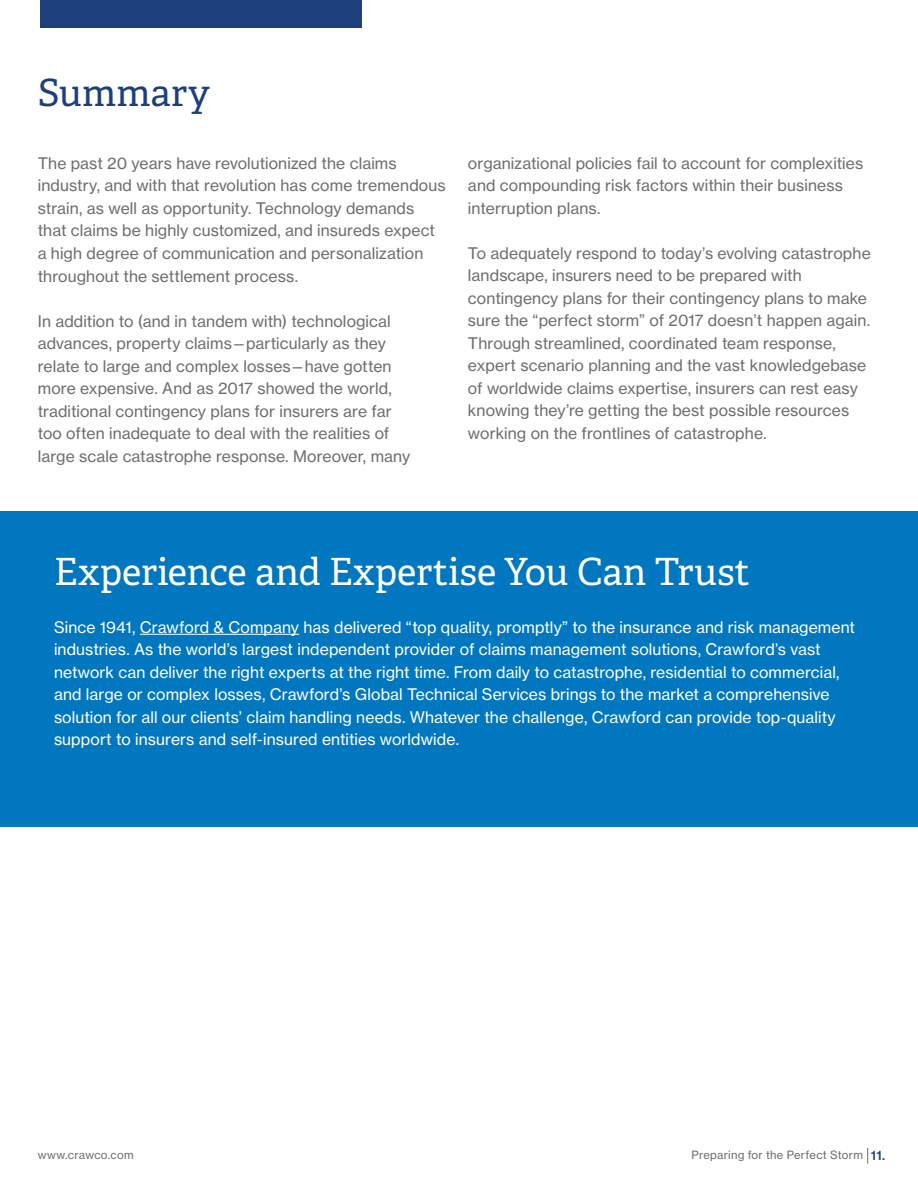
<style>
.page{position:relative;width:918px;height:1188px;background:#fff}
.page>*{position:absolute;margin:0;border:0;box-sizing:border-box;transform-origin:0 0}
.t1{font:37.5px "Adelle";letter-spacing:-.005em;color:#fff}
.t2{font:37.5px "Adelle";color:#1d407d}
.t3{font:15.75px/22.5px "N Haas Grotesk TX Std 55 Rg";letter-spacing:.01em;color:#6d6e71}
.t4{font:15.75px/22.5px "N Haas Grotesk TX Std 55 Rg";letter-spacing:.01em;color:#fff}
.t5{font:12.75px "N Haas Grotesk TX Std 65 Md";color:#1d407d}
.t6{font:11.25px "N Haas Grotesk TX Std 55 Rg";letter-spacing:.025em;color:#6d6e71}
</style>
<div class="page">
<div style="left:0;top:511px;width:918px;height:316px;background:#0077be"></div>
<hr style="left:140px;top:634px;width:159px;height:1px;background:#fff">
<svg style="left:867px;top:1148px;width:1px;height:16px"></svg>
<div style="left:40px;top:0;width:322px;height:28px;background:#1d407d"></div>
<h1 class="t2" style="left:38px;top:69px;width:174px">Summary</h1>
<p class="t3" style="left:38px;top:152px;width:409px">The past 20 years have revolutionized the claims industry, and with that revolution has come tremendous strain, as well as opportunity. Technology demands that claims be highly customized, and insureds expect a high degree of communication and personalization throughout the settlement process.</p>
<p class="t3" style="left:38px;top:309px;width:374px">In addition to (and in tandem with) technological advances, property claims—particularly as they relate to large and complex losses—have gotten more expensive. And as 2017 showed the world, traditional contingency plans for insurers are far too often inadequate to deal with the realities of large scale catastrophe response. Moreover, many</p>
<p class="t3" style="left:468px;top:152px;width:397px">organizational policies fail to account for complexities and compounding risk factors within their business interruption plans.</p>
<p class="t3" style="left:468px;top:242px;width:404px">To adequately respond to today’s evolving catastrophe landscape, insurers need to be prepared with contingency plans for their contingency plans to make sure the “perfect storm” of 2017 doesn’t happen again.<br>Through streamlined, coordinated team response, expert scenario planning and the vast knowledgebase of worldwide claims expertise, insurers can rest easy knowing they’re getting the best possible resources working on the frontlines of catastrophe.</p>
<h1 class="t1" style="left:54px;top:548px;width:697px">Experience and Expertise You Can Trust</h1>
<p class="t4" style="left:54px;top:616px;width:803px">Since 1941, Crawford &amp; Company has delivered “top quality, promptly” to the insurance and risk management industries. As the world’s largest independent provider of claims management solutions, Crawford’s vast network can deliver the right experts at the right time. From daily to catastrophe, residential to commercial, and large or complex losses, Crawford’s Global Technical Services brings to the market a comprehensive solution for all our clients’ claim handling needs. Whatever the challenge, Crawford can provide top-quality support to insurers and self-insured entities worldwide.</p>
<p class="t6" style="left:38px;top:1148px;width:98px">www.crawco.com</p>
<p class="t6" style="left:692px;top:1148px;width:173px">Preparing for the Perfect Storm</p>
<p class="t5" style="left:871px;top:1147px;width:16px">11.</p>
</div>
